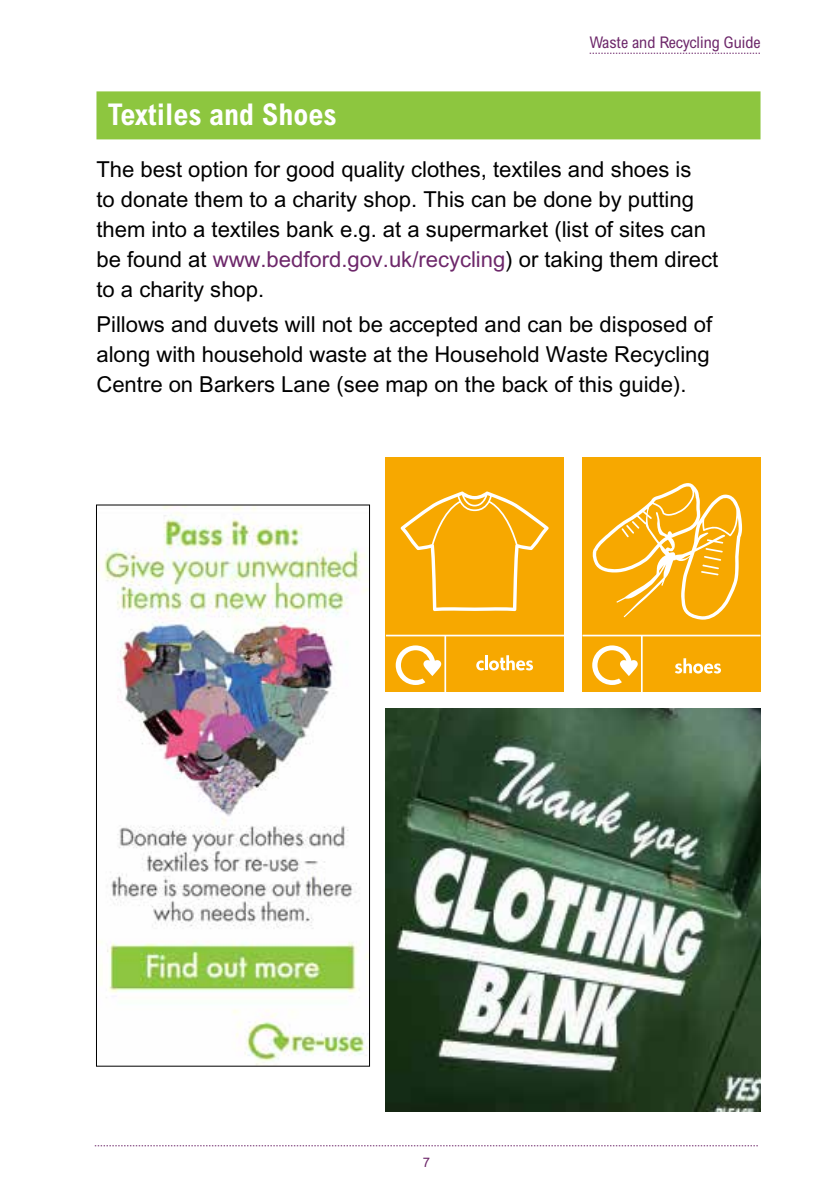
<style>
.page{position:relative;width:840px;height:1191px;background:#fff}
.page>*{position:absolute;margin:0;border:0;box-sizing:border-box;transform-origin:0 0}
.t1{font:700 condensed 30px "Arial";color:#fff}
.t2{font:22px/30px "Arial";color:#000}
.t3{font:condensed 16px "Arial";color:#6d276a}
.t4{font:13.2px "Arial";color:#6d276a}
.s1{color:#6d276a}
</style>
<div class="page">
<svg style="left:95px;top:1145px;width:662px;height:1px"></svg>
<svg style="left:589px;top:53px;width:170px;height:1px"></svg>
<div style="left:96px;top:91px;width:664px;height:48px;background:#8dc63f"></div>
<img style="left:98px;top:507px;width:269px;height:557px">
<div style="left:96px;top:505px;width:273px;height:561px;border:1px solid #000"></div>
<img style="left:386px;top:709px;width:374px;height:402px">
<div style="left:386px;top:457px;width:177px;height:235px;background:#f7a800"></div>
<svg style="left:386px;top:634px;width:177px;height:58px"></svg>
<svg style="left:400px;top:491px;width:148px;height:120px"></svg>
<div style="left:582px;top:457px;width:178px;height:235px;background:#f7a800"></div>
<svg style="left:582px;top:634px;width:178px;height:58px"></svg>
<svg style="left:592px;top:483px;width:149px;height:137px"></svg>
<p class="t3" style="left:589px;top:33px;width:172px">Waste and Recycling Guide</p>
<h1 class="t1" style="left:108px;top:97px;width:230px">Textiles and Shoes</h1>
<p class="t2" style="left:96px;top:154px;width:623px">The best option for good quality clothes, textiles and shoes is<br>to donate them to a charity shop. This can be done by putting them into a textiles bank e.g. at a supermarket (list of sites can be found at <span class="s1">www.bedford.gov.uk/recycling</span>) or taking them direct to a charity shop.</p>
<p class="t2" style="left:96px;top:309px;width:617px;text-align:justify">Pillows and duvets will not be accepted and can be disposed of along with household waste at the Household Waste Recycling Centre on Barkers Lane (see map on the back of this guide).</p>
<p class="t4" style="left:422px;top:1154px;width:9px">7</p>
</div>
